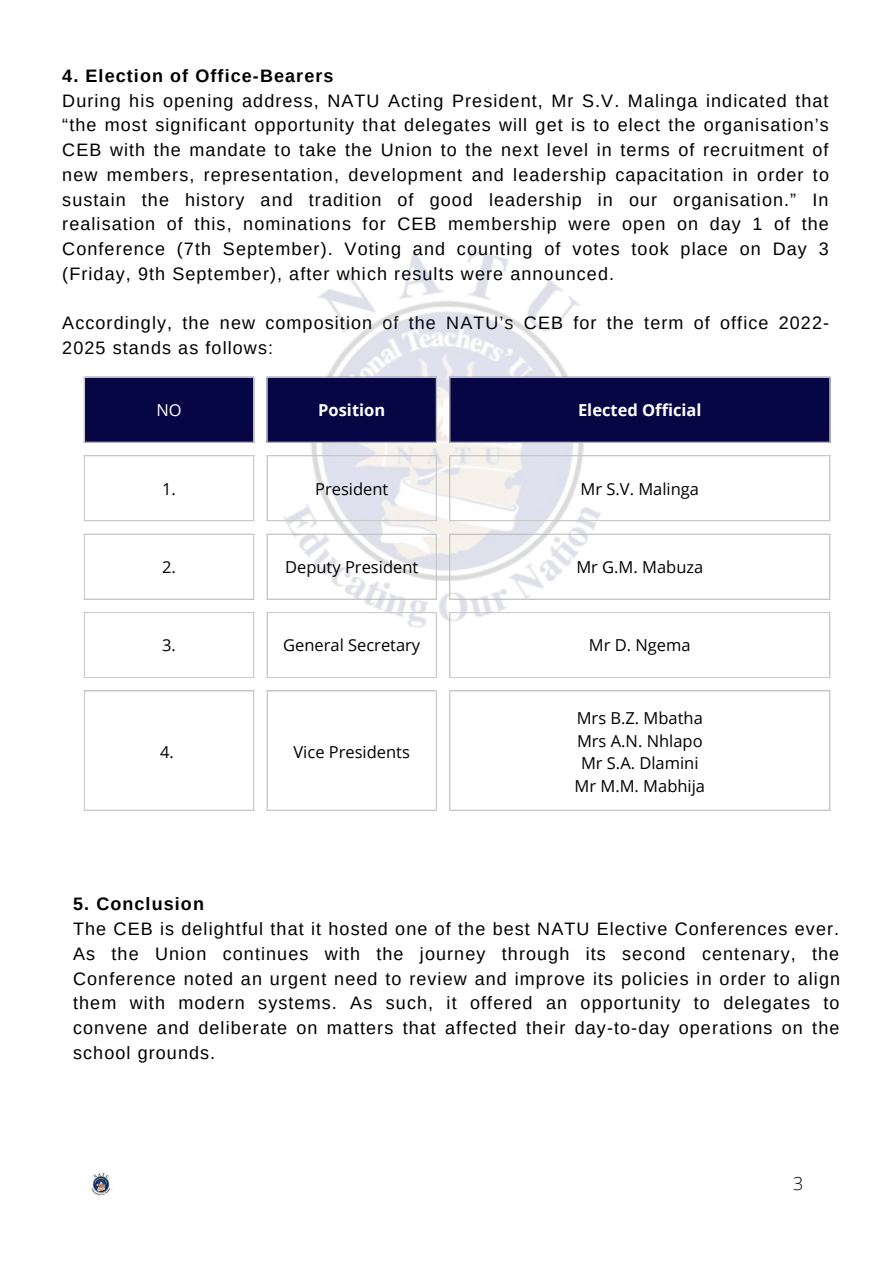
<style>
.page{position:relative;width:893px;height:1264px;background:#fff}
.page>*{position:absolute;margin:0;border:0;box-sizing:border-box;transform-origin:0 0}
.t1{font:18px/24.8px "Arimo";letter-spacing:.06em;color:#000;text-align:justify}
.t2{font:700 18px "Arimo";letter-spacing:.06em;color:#000}
.t3{font:300 18px "Open Sans";color:#000}
.t4{font:16.5px/22.5px "Open Sans";color:#000;text-align:center}
.t5{font:700 16.5px "Open Sans";color:#fff}
.t6{font:16.5px "Open Sans";color:#fff}
</style>
<div class="page">
<img style="left:89px;top:1172px;width:24px;height:23px">
<img style="left:266px;top:250px;width:360px;height:381px">
<div style="left:85px;top:377px;width:744px;height:66px;background:#060644"></div>
<hr style="left:84px;top:378px;width:1px;height:63px;background:#ccc">
<hr style="left:253px;top:378px;width:1px;height:63px;background:#ccc">
<hr style="left:84px;top:377px;width:170px;height:1px;background:#ccc">
<hr style="left:84px;top:441px;width:170px;height:2px;background:#ccc">
<hr style="left:266px;top:378px;width:2px;height:63px;background:#ccc">
<hr style="left:435px;top:378px;width:2px;height:63px;background:#ccc">
<hr style="left:266px;top:377px;width:171px;height:1px;background:#ccc">
<hr style="left:266px;top:441px;width:171px;height:2px;background:#ccc">
<hr style="left:449px;top:378px;width:1px;height:63px;background:#ccc">
<hr style="left:829px;top:378px;width:1px;height:63px;background:#ccc">
<hr style="left:449px;top:377px;width:381px;height:1px;background:#ccc">
<hr style="left:449px;top:441px;width:381px;height:2px;background:#ccc">
<hr style="left:84px;top:456px;width:1px;height:64px;background:#ccc">
<hr style="left:253px;top:456px;width:1px;height:64px;background:#ccc">
<hr style="left:84px;top:455px;width:170px;height:1px;background:#ccc">
<hr style="left:84px;top:520px;width:170px;height:1px;background:#ccc">
<hr style="left:266px;top:456px;width:2px;height:64px;background:#ccc">
<hr style="left:435px;top:456px;width:2px;height:64px;background:#ccc">
<hr style="left:266px;top:455px;width:171px;height:1px;background:#ccc">
<hr style="left:266px;top:520px;width:171px;height:1px;background:#ccc">
<hr style="left:449px;top:456px;width:1px;height:64px;background:#ccc">
<hr style="left:829px;top:456px;width:1px;height:64px;background:#ccc">
<hr style="left:449px;top:455px;width:381px;height:1px;background:#ccc">
<hr style="left:449px;top:520px;width:381px;height:1px;background:#ccc">
<hr style="left:84px;top:534px;width:1px;height:64px;background:#ccc">
<hr style="left:253px;top:534px;width:1px;height:64px;background:#ccc">
<hr style="left:84px;top:533px;width:170px;height:1px;background:#ccc">
<hr style="left:84px;top:598px;width:170px;height:1px;background:#ccc">
<hr style="left:266px;top:534px;width:2px;height:64px;background:#ccc">
<hr style="left:435px;top:534px;width:2px;height:64px;background:#ccc">
<hr style="left:266px;top:533px;width:171px;height:1px;background:#ccc">
<hr style="left:266px;top:598px;width:171px;height:1px;background:#ccc">
<hr style="left:449px;top:534px;width:1px;height:64px;background:#ccc">
<hr style="left:829px;top:534px;width:1px;height:64px;background:#ccc">
<hr style="left:449px;top:533px;width:381px;height:1px;background:#ccc">
<hr style="left:449px;top:598px;width:381px;height:1px;background:#ccc">
<hr style="left:84px;top:613px;width:1px;height:64px;background:#ccc">
<hr style="left:253px;top:613px;width:1px;height:64px;background:#ccc">
<hr style="left:84px;top:612px;width:170px;height:1px;background:#ccc">
<hr style="left:84px;top:677px;width:170px;height:1px;background:#ccc">
<hr style="left:266px;top:613px;width:2px;height:64px;background:#ccc">
<hr style="left:435px;top:613px;width:2px;height:64px;background:#ccc">
<hr style="left:266px;top:612px;width:171px;height:1px;background:#ccc">
<hr style="left:266px;top:677px;width:171px;height:1px;background:#ccc">
<hr style="left:449px;top:613px;width:1px;height:64px;background:#ccc">
<hr style="left:829px;top:613px;width:1px;height:64px;background:#ccc">
<hr style="left:449px;top:612px;width:381px;height:1px;background:#ccc">
<hr style="left:449px;top:677px;width:381px;height:1px;background:#ccc">
<hr style="left:84px;top:691px;width:1px;height:118px;background:#ccc">
<hr style="left:253px;top:691px;width:1px;height:118px;background:#ccc">
<hr style="left:84px;top:690px;width:170px;height:1px;background:#ccc">
<hr style="left:84px;top:809px;width:170px;height:1px;background:#ccc">
<hr style="left:266px;top:691px;width:2px;height:118px;background:#ccc">
<hr style="left:435px;top:691px;width:2px;height:118px;background:#ccc">
<hr style="left:266px;top:690px;width:171px;height:1px;background:#ccc">
<hr style="left:266px;top:809px;width:171px;height:1px;background:#ccc">
<hr style="left:449px;top:691px;width:1px;height:118px;background:#ccc">
<hr style="left:829px;top:691px;width:1px;height:118px;background:#ccc">
<hr style="left:449px;top:690px;width:381px;height:1px;background:#ccc">
<hr style="left:449px;top:809px;width:381px;height:1px;background:#ccc">
<p class="t2" style="left:62px;top:66px;width:273px">4. Election of Office-Bearers</p>
<p class="t1" style="left:62px;top:88px;width:768px">During his opening address, NATU Acting President, Mr S.V. Malinga indicated that “the most significant opportunity that delegates will get is to elect the organisation’s CEB with the mandate to take the Union to the next level in terms of recruitment of new members, representation, development and leadership capacitation in order to sustain the history and tradition of good leadership in our organisation.” In realisation of this, nominations for CEB membership were open on day 1 of the Conference (7th September). Voting and counting of votes took place on Day 3 (Friday, 9th September), after which results were announced.</p>
<p class="t1" style="left:62px;top:310px;width:768px">Accordingly, the new composition of the NATU’s CEB for the term of office 2022-<br>2025 stands as follows:</p>
<p class="t6" style="left:156px;top:398px;width:27px">NO</p>
<p class="t5" style="left:318px;top:398px;width:68px">Position</p>
<p class="t5" style="left:578px;top:398px;width:125px">Elected Official</p>
<p class="t4" style="left:162px;top:477px;width:15px">1.</p>
<p class="t4" style="left:315px;top:477px;width:75px">President</p>
<p class="t4" style="left:580px;top:477px;width:120px">Mr S.V. Malinga</p>
<p class="t4" style="left:162px;top:555px;width:15px">2.</p>
<p class="t4" style="left:285px;top:555px;width:135px">Deputy President</p>
<p class="t4" style="left:576px;top:555px;width:128px">Mr G.M. Mabuza</p>
<p class="t4" style="left:162px;top:633px;width:15px">3.</p>
<p class="t4" style="left:283px;top:633px;width:139px">General Secretary</p>
<p class="t4" style="left:589px;top:633px;width:103px">Mr D. Ngema</p>
<p class="t4" style="left:160px;top:740px;width:15px">4.</p>
<p class="t4" style="left:293px;top:740px;width:118px">Vice Presidents</p>
<p class="t4" style="left:574px;top:706px;width:132px">Mrs B.Z. Mbatha<br>Mrs A.N. Nhlapo<br>Mr S.A. Dlamini<br>Mr M.M. Mabhija</p>
<p class="t2" style="left:73px;top:894px;width:132px">5. Conclusion</p>
<p class="t1" style="left:73px;top:916px;width:768px">The CEB is delightful that it hosted one of the best NATU Elective Conferences ever.<br>As the Union continues with the journey through its second centenary, the Conference noted an urgent need to review and improve its policies in order to align them with modern systems. As such, it offered an opportunity to delegates to convene and deliberate on matters that affected their day-to-day operations on the school grounds.</p>
<p class="t3" style="left:793px;top:1171px;width:12px">3</p>
</div>
